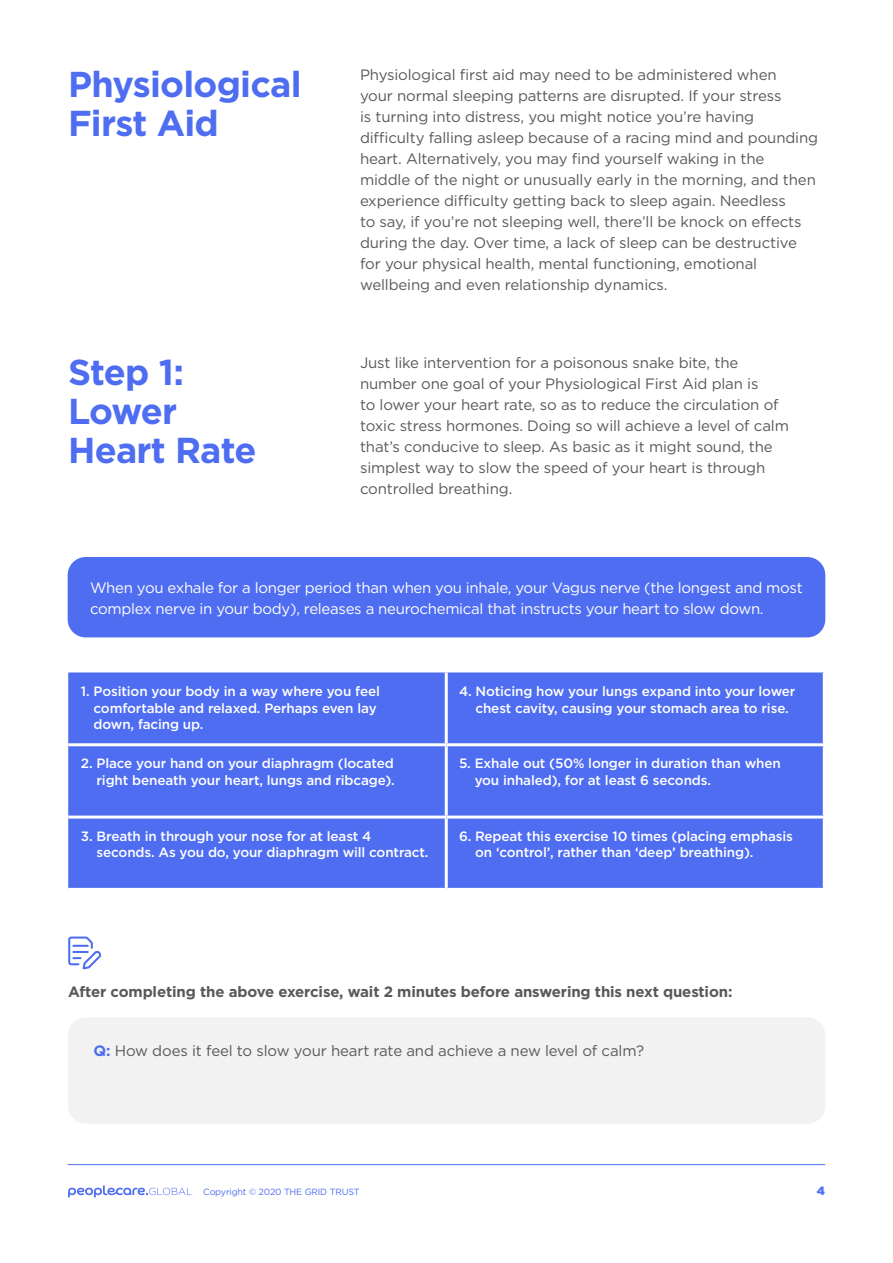
<style>
.page{position:relative;width:893px;height:1263px;background:#fff}
.page>*{position:absolute;margin:0;border:0;box-sizing:border-box;transform-origin:0 0}
.t1{font:700 36px/39px "Gotham";letter-spacing:-.02em;color:#4e6df1}
.t2{font:15px/21px "Gotham";letter-spacing:-.01em;color:#58595b}
.t3{font:15px/21px "Gotham";letter-spacing:-.02em;color:#fff}
.t4{font:700 15px "Gotham";letter-spacing:-.01em;color:#58595b}
.t5{font:500 13.5px/16.5px "Gotham";letter-spacing:-.01em;color:#fff}
.t6{font:900 12px "Gotham";color:#4e6df1}
.t7{font:9px "Gotham";letter-spacing:-.02em;color:#4e6df1}
.s1{font-weight:700;color:#4e6df1}
</style>
<div class="page">
<div style="left:68px;top:557px;width:757px;height:80px;background:#4e6df1;border-radius:18px"></div>
<svg style="left:68px;top:936px;width:33px;height:33px"></svg>
<div style="left:68px;top:1017px;width:757px;height:107px;background:#f2f2f2;border-radius:18px"></div>
<div style="left:68px;top:672px;width:755px;height:216px;background:#4e6df1"></div>
<hr style="left:445px;top:672px;width:3px;height:71px;background:#fff">
<hr style="left:68px;top:743px;width:378px;height:3px;background:#fff">
<hr style="left:446px;top:743px;width:380px;height:3px;background:#fff">
<hr style="left:445px;top:746px;width:3px;height:69px;background:#fff">
<hr style="left:68px;top:815px;width:378px;height:3px;background:#fff">
<hr style="left:446px;top:815px;width:380px;height:3px;background:#fff">
<hr style="left:445px;top:818px;width:3px;height:70px;background:#fff">
<hr style="left:68px;top:1164px;width:757px;height:1px;background:#4e6df1">
<svg style="left:68px;top:1185px;width:123px;height:12px"></svg>
<h1 class="t1" style="left:68px;top:64px;width:235px">Physiological<br>First Aid</h1>
<h1 class="t1" style="left:68px;top:353px;width:190px">Step 1:<br>Lower<br>Heart Rate</h1>
<p class="t2" style="left:360px;top:64px;width:460px">Physiological first aid may need to be administered when<br>your normal sleeping patterns are disrupted. If your stress<br>is turning into distress, you might notice you’re having difficulty falling asleep because of a racing mind and pounding heart. Alternatively, you may find yourself waking in the middle of the night or unusually early in the morning, and then experience difficulty getting back to sleep again. Needless<br>to say, if you’re not sleeping well, there’ll be knock on effects during the day. Over time, a lack of sleep can be destructive for your physical health, mental functioning, emotional wellbeing and even relationship dynamics.</p>
<p class="t2" style="left:360px;top:352px;width:430px">Just like intervention for a poisonous snake bite, the number one goal of your Physiological First Aid plan is<br>to lower your heart rate, so as to reduce the circulation of toxic stress hormones. Doing so will achieve a level of calm that’s conducive to sleep. As basic as it might sound, the simplest way to slow the speed of your heart is through controlled breathing.</p>
<p class="t3" style="left:90px;top:577px;width:714px">When you exhale for a longer period than when you inhale, your Vagus nerve (the longest and most complex nerve in your body), releases a neurochemical that instructs your heart to slow down.</p>
<p class="t5" style="left:94px;top:683px;width:288px;text-indent:-13px">1. Position your body in a way where you feel comfortable and relaxed. Perhaps even lay down, facing up.</p>
<p class="t5" style="left:475px;top:683px;width:321px;text-indent:-16px">4. Noticing how your lungs expand into your lower chest cavity, causing your stomach area to rise.</p>
<p class="t5" style="left:81px;top:755px;width:315px;text-align:right">2. Place your hand on your diaphragm (located right beneath your heart, lungs and ribcage).</p>
<p class="t5" style="left:475px;top:755px;width:308px;text-indent:-16px">5. Exhale out (50% longer in duration than when you inhaled), for at least 6 seconds.</p>
<p class="t5" style="left:97px;top:827px;width:333px;text-indent:-16px">3. Breath in through your nose for at least 4 seconds. As you do, your diaphragm will contract.</p>
<p class="t5" style="left:475px;top:827px;width:319px;text-indent:-16px">6. Repeat this exercise 10 times (placing emphasis on ‘control’, rather than ‘deep’ breathing).</p>
<p class="t4" style="left:68px;top:982px;width:666px">After completing the above exercise, wait 2 minutes before answering this next question:</p>
<p class="t2" style="left:94px;top:1040px;width:552px"><span class="s1">Q:</span> How does it feel to slow your heart rate and achieve a new level of calm?</p>
<p class="t7" style="left:203px;top:1186px;width:158px">Copyright © 2020 THE GRID TRUST</p>
<p class="t6" style="left:817px;top:1182px;width:10px">4</p>
</div>
